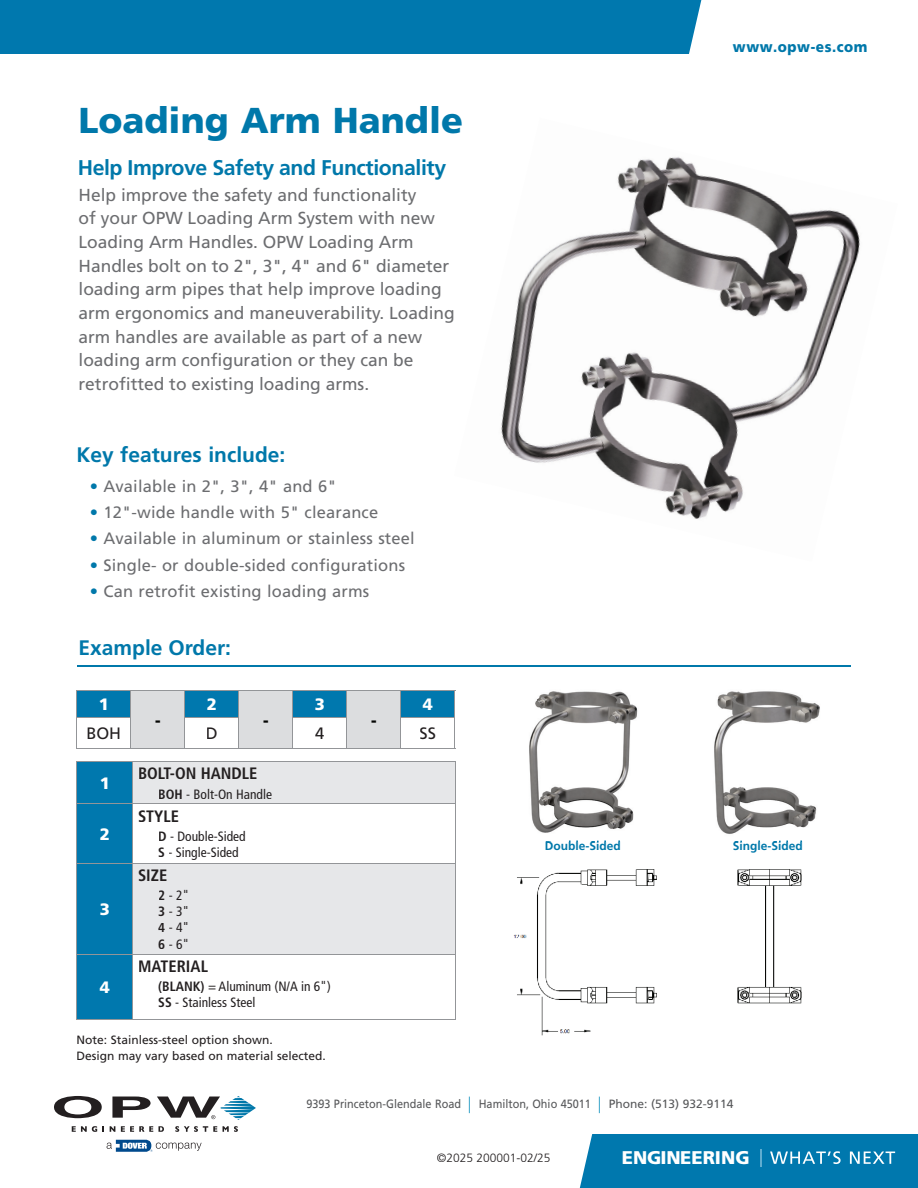
<style>
.page{position:relative;width:918px;height:1188px;background:#fff}
.page>*{position:absolute;margin:0;border:0;box-sizing:border-box;transform-origin:0 0}
.t1{font:900 36px "Frutiger LT Std";color:#0078aa}
.t2{font:700 21.3px "Frutiger LT Std";letter-spacing:-.02em;color:#0078aa}
.t3{font:700 21px "Frutiger LT Std";color:#0078aa}
.t4{font:900 18.3px "Frutiger LT Std";color:#fff}
.t5{font:17.4px/23.7px "Frutiger LT Std";color:#6c6d70}
.t6{font:16.5px "Frutiger LT Std";letter-spacing:.01em;color:#6c6d70}
.t7{font:700 condensed 16.5px "Frutiger LT Std";color:#231f20}
.t8{font:900 16.5px "Frutiger LT Std";color:#fff}
.t9{font:16.5px "Frutiger LT Std";color:#231f20}
.t10{font:900 16.5px "Frutiger LT Std";color:#040503}
.t11{font:900 15px "Frutiger LT Std";letter-spacing:.04em;color:#0078aa;scale:.91 1}
.t12{font:condensed 13.5px/16.2px "Frutiger LT Std";color:#231f20}
.t13{font:12px/16.5px "Frutiger LT Std";color:#231f20}
.t14{font:12px "Frutiger LT Std";color:#57585a;scale:.91 1}
.t15{font:700 12px "Frutiger LT Std";color:#0078aa}
.t16{font:300 12px "Frutiger LT Std";color:#231f20}
.s1{font-weight:700;color:#0078aa}
.s2{font-weight:700}
.s3{font-weight:300;font-stretch:condensed;font-size:16.5px;color:#008bb9}
</style>
<div class="page">
<div style="left:0;top:0;width:701px;height:54px;background:#0078ae"></div>
<div style="left:580px;top:1134px;width:338px;height:54px;background:#0078ae"></div>
<svg style="left:54px;top:1096px;width:48px;height:22px"></svg>
<svg style="left:112px;top:1097px;width:39px;height:21px"></svg>
<svg style="left:157px;top:1096px;width:99px;height:24px"></svg>
<svg style="left:72px;top:1126px;width:25px;height:6px"></svg>
<svg style="left:110px;top:1126px;width:5px;height:6px"></svg>
<svg style="left:121px;top:1126px;width:43px;height:6px"></svg>
<svg style="left:175px;top:1126px;width:42px;height:6px"></svg>
<svg style="left:223px;top:1126px;width:15px;height:6px"></svg>
<svg style="left:107px;top:1140px;width:95px;height:12px"></svg>
<hr style="left:78px;top:665px;width:773px;height:2px;background:#0078aa">
<div style="left:77px;top:762px;width:56px;height:42px;background:#0078ae"></div>
<div style="left:133px;top:762px;width:322px;height:192px;background:#e6e7e9"></div>
<div style="left:77px;top:805px;width:55px;height:214px;background:#0078ae"></div>
<div style="left:133px;top:804px;width:322px;height:59px;background:#fff"></div>
<hr style="left:76px;top:761px;width:57px;height:1px;background:#939598">
<hr style="left:76px;top:762px;width:1px;height:42px;background:#939598">
<hr style="left:132px;top:762px;width:1px;height:42px;background:#939598">
<hr style="left:133px;top:761px;width:323px;height:1px;background:#939598">
<hr style="left:455px;top:762px;width:1px;height:42px;background:#939598">
<hr style="left:76px;top:804px;width:1px;height:59px;background:#939598">
<hr style="left:132px;top:804px;width:1px;height:59px;background:#939598">
<hr style="left:455px;top:804px;width:1px;height:59px;background:#939598">
<hr style="left:76px;top:863px;width:1px;height:91px;background:#939598">
<hr style="left:132px;top:864px;width:1px;height:90px;background:#939598">
<hr style="left:455px;top:863px;width:1px;height:91px;background:#939598">
<hr style="left:76px;top:954px;width:1px;height:65px;background:#939598">
<hr style="left:132px;top:954px;width:1px;height:65px;background:#939598">
<hr style="left:455px;top:954px;width:1px;height:65px;background:#939598">
<hr style="left:77px;top:804px;width:56px;height:1px;background:#939598">
<hr style="left:133px;top:804px;width:322px;height:1px;background:#939598">
<hr style="left:77px;top:863px;width:56px;height:1px;background:#939598">
<hr style="left:133px;top:863px;width:322px;height:1px;background:#939598">
<hr style="left:77px;top:954px;width:56px;height:1px;background:#939598">
<hr style="left:133px;top:954px;width:322px;height:1px;background:#939598">
<hr style="left:76px;top:1019px;width:57px;height:1px;background:#939598">
<hr style="left:133px;top:1019px;width:323px;height:1px;background:#939598">
<div style="left:139px;top:768px;width:118px;height:11px;background:#e6e7e9"></div>
<div style="left:159px;top:789px;width:24px;height:10px;background:#e6e7e9"></div>
<div style="left:187px;top:788px;width:85px;height:11px;background:#e6e7e9"></div>
<div style="left:139px;top:869px;width:28px;height:12px;background:#e6e7e9"></div>
<div style="left:159px;top:890px;width:6px;height:10px;background:#e6e7e9"></div>
<div style="left:169px;top:890px;width:18px;height:10px;background:#e6e7e9"></div>
<div style="left:159px;top:907px;width:6px;height:9px;background:#e6e7e9"></div>
<div style="left:169px;top:906px;width:18px;height:10px;background:#e6e7e9"></div>
<div style="left:159px;top:923px;width:6px;height:9px;background:#e6e7e9"></div>
<div style="left:169px;top:922px;width:18px;height:10px;background:#e6e7e9"></div>
<div style="left:159px;top:939px;width:6px;height:10px;background:#e6e7e9"></div>
<div style="left:169px;top:939px;width:18px;height:10px;background:#e6e7e9"></div>
<hr style="left:76px;top:690px;width:55px;height:1px;background:#939598">
<hr style="left:131px;top:690px;width:54px;height:1px;background:#939598">
<hr style="left:185px;top:690px;width:54px;height:1px;background:#939598">
<hr style="left:239px;top:690px;width:54px;height:1px;background:#939598">
<hr style="left:293px;top:690px;width:54px;height:1px;background:#939598">
<hr style="left:347px;top:690px;width:54px;height:1px;background:#939598">
<hr style="left:401px;top:690px;width:54px;height:1px;background:#939598">
<svg style="left:76px;top:691px;width:379px;height:58px"></svg>
<hr style="left:76px;top:717px;width:55px;height:1px;background:#939598">
<hr style="left:76px;top:717px;width:1px;height:32px;background:#939598">
<hr style="left:130px;top:717px;width:1px;height:32px;background:#939598">
<hr style="left:184px;top:717px;width:55px;height:1px;background:#939598">
<hr style="left:184px;top:717px;width:1px;height:32px;background:#939598">
<hr style="left:238px;top:717px;width:1px;height:32px;background:#939598">
<hr style="left:292px;top:717px;width:55px;height:1px;background:#939598">
<hr style="left:292px;top:717px;width:1px;height:32px;background:#939598">
<hr style="left:346px;top:717px;width:1px;height:32px;background:#939598">
<hr style="left:400px;top:717px;width:55px;height:1px;background:#939598">
<hr style="left:400px;top:717px;width:1px;height:32px;background:#939598">
<hr style="left:454px;top:717px;width:1px;height:32px;background:#939598">
<hr style="left:76px;top:749px;width:55px;height:1px;background:#939598">
<hr style="left:131px;top:749px;width:54px;height:1px;background:#939598">
<hr style="left:185px;top:749px;width:54px;height:1px;background:#939598">
<hr style="left:239px;top:749px;width:54px;height:1px;background:#939598">
<hr style="left:293px;top:749px;width:54px;height:1px;background:#939598">
<hr style="left:347px;top:749px;width:54px;height:1px;background:#939598">
<hr style="left:401px;top:749px;width:54px;height:1px;background:#939598">
<div style="left:88px;top:727px;width:32px;height:12px;background:#fff"></div>
<div style="left:207px;top:728px;width:10px;height:11px;background:#fff"></div>
<div style="left:316px;top:728px;width:8px;height:11px;background:#fff"></div>
<div style="left:420px;top:727px;width:15px;height:12px;background:#fff"></div>
<img style="left:529px;top:691px;width:109px;height:150px">
<img style="left:546px;top:841px;width:74px;height:1px">
<img style="left:714px;top:691px;width:106px;height:150px">
<img style="left:734px;top:841px;width:68px;height:1px">
<img style="left:513px;top:869px;width:289px;height:167px">
<img style="left:501px;top:157px;width:359px;height:362px">
<h1 class="t1" style="left:79px;top:99px;width:386px">Loading Arm Handle</h1>
<p class="t2" style="left:78px;top:155px;width:370px">Help Improve Safety and Functionality</p>
<p class="t5" style="left:79px;top:183px;width:378px">Help improve the safety and functionality<br>of your OPW Loading Arm System with new Loading Arm Handles. OPW Loading Arm Handles bolt on to 2", 3", 4" and 6" diameter loading arm pipes that help improve loading arm ergonomics and maneuverability. Loading arm handles are available as part of a new loading arm configuration or they can be retrofitted to existing loading arms.</p>
<p class="t3" style="left:76px;top:443px;width:210px">Key features include:</p>
<p class="t6" style="left:90px;top:476px;width:248px"><span class="s1">•</span> Available in 2", 3", 4" and 6"</p>
<p class="t6" style="left:90px;top:503px;width:290px"><span class="s1">•</span> 12"-wide handle with 5" clearance</p>
<p class="t6" style="left:90px;top:529px;width:326px"><span class="s1">•</span> Available in aluminum or stainless steel</p>
<p class="t6" style="left:90px;top:555px;width:317px"><span class="s1">•</span> Single- or double-sided configurations</p>
<p class="t6" style="left:90px;top:582px;width:281px"><span class="s1">•</span> Can retrofit existing loading arms</p>
<p class="t3" style="left:79px;top:636px;width:154px">Example Order:</p>
<p class="t8" style="left:99px;top:694px;width:12px">1</p>
<p class="t8" style="left:207px;top:694px;width:12px">2</p>
<p class="t8" style="left:315px;top:694px;width:12px">3</p>
<p class="t8" style="left:423px;top:694px;width:12px">4</p>
<p class="t10" style="left:155px;top:710px;width:7px">-</p>
<p class="t10" style="left:263px;top:710px;width:7px">-</p>
<p class="t10" style="left:371px;top:710px;width:7px">-</p>
<p class="t9" style="left:86px;top:724px;width:36px">BOH</p>
<p class="t9" style="left:206px;top:724px;width:13px">D</p>
<p class="t9" style="left:315px;top:724px;width:11px">4</p>
<p class="t9" style="left:420px;top:724px;width:18px">SS</p>
<p class="t8" style="left:100px;top:773px;width:12px">1</p>
<p class="t8" style="left:100px;top:824px;width:12px">2</p>
<p class="t8" style="left:100px;top:899px;width:12px">3</p>
<p class="t8" style="left:100px;top:977px;width:12px">4</p>
<p class="t7" style="left:138px;top:764px;width:121px">BOLT-ON HANDLE</p>
<p class="t12" style="left:158px;top:786px;width:115px"><span class="s2">BOH</span> - Bolt-On Handle</p>
<p class="t7" style="left:138px;top:806px;width:42px">STYLE</p>
<p class="t12" style="left:158px;top:828px;width:89px"><span class="s2">D</span> - Double-Sided<br><span class="s2">S</span> - Single-Sided</p>
<p class="t7" style="left:138px;top:866px;width:31px">SIZE</p>
<p class="t12" style="left:158px;top:887px;width:32px;text-align:justify"><span class="s2">2</span> - 2" <span class="s2">3</span> - 3" <span class="s2">4</span> - 4" <span class="s2">6</span> - 6"</p>
<p class="t7" style="left:138px;top:956px;width:71px">MATERIAL</p>
<p class="t12" style="left:158px;top:978px;width:174px"><span class="s2">(BLANK)</span> = Aluminum (N/A in 6")<br><span class="s2">SS</span> - Stainless Steel</p>
<p class="t13" style="left:76px;top:1032px;width:251px">Note: Stainless-steel option shown.<br>Design may vary based on material selected.</p>
<p class="t11" style="left:733px;top:38px;width:149px">www.opw-es.com</p>
<p class="t15" style="left:545px;top:838px;width:78px">Double-Sided</p>
<p class="t15" style="left:733px;top:838px;width:72px">Single-Sided</p>
<p class="t14" style="left:306px;top:1097px;width:471px">9393 Princeton-Glendale Road <span class="s3">|</span> Hamilton, Ohio 45011 <span class="s3">|</span> Phone: (513) 932-9114</p>
<p class="t16" style="left:437px;top:1151px;width:115px">©2025 200001-02/25</p>
<p class="t4" style="left:622px;top:1147px;width:129px">ENGINEERING</p>
</div>
